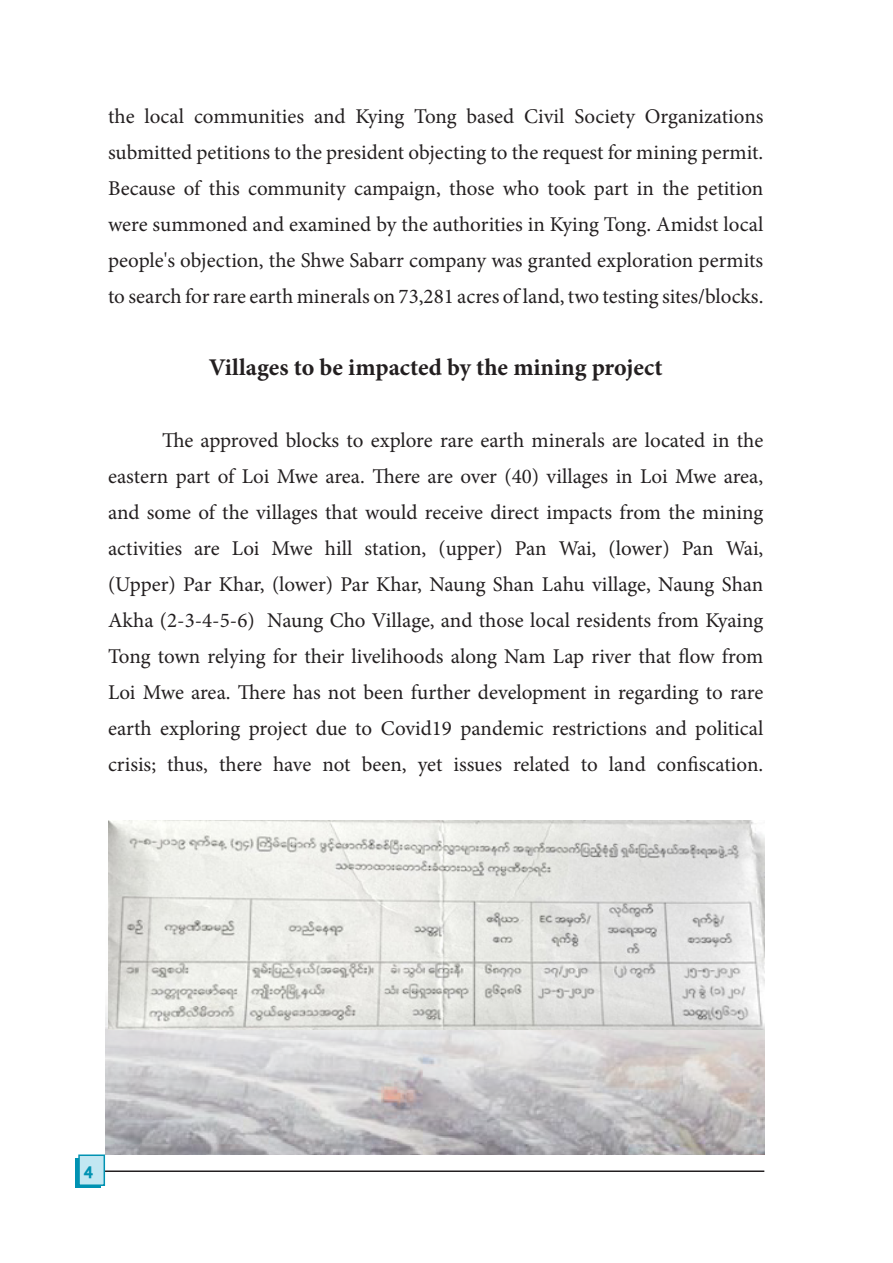
<style>
.page{position:relative;width:893px;height:1263px;background:#fff}
.page>*{position:absolute;margin:0;border:0;box-sizing:border-box;transform-origin:0 0}
.t1{font:700 24px "Minion Pro";color:#231f20}
.P1{font:21px/36px "Minion Pro";color:#231f20;text-align:justify}
.t2{font:700 18px "Pyidaungsu";color:#0092b2}
</style>
<div class="page">
<div style="left:76px;top:1158px;width:25px;height:30px;background:#0092b2"></div>
<div style="left:78px;top:1154px;width:27px;height:32px;background:#c2e7f2;border:2px solid #0092b2"></div>
<hr style="left:105px;top:1170px;width:659px;height:2px;background:#231f20">
<img style="left:105px;top:905px;width:659px;height:249px">
<img style="left:109px;top:821px;width:655px;height:209px">
<p class="P1" style="left:108px;top:99px;width:657px">the local communities and Kying Tong based Civil Society Organizations submitted petitions to the president objecting to the request for mining permit.<br>Because of this community campaign, those who took part in the petition were summoned and examined by the authorities in Kying Tong. Amidst local people's objection, the Shwe Sabarr company was granted exploration permits to search for rare earth minerals on 73,281 acres of land, two testing sites/blocks.</p>
<h1 class="t1" style="left:209px;top:351px;width:455px">Villages to be impacted by the mining project</h1>
<p class="P1" style="left:108px;top:423px;width:657px;text-indent:54px">The approved blocks to explore rare earth minerals are located in the eastern part of Loi Mwe area. There are over (40) villages in Loi Mwe area, and some of the villages that would receive direct impacts from the mining activities are Loi Mwe hill station, (upper) Pan Wai, (lower) Pan Wai, (Upper) Par Khar, (lower) Par Khar, Naung Shan Lahu village, Naung Shan Akha (2-3-4-5-6) Naung Cho Village, and those local residents from Kyaing Tong town relying for their livelihoods along Nam Lap river that flow from Loi Mwe area. There has not been further development in regarding to rare earth exploring project due to Covid19 pandemic restrictions and political crisis; thus, there have not been, yet issues related to land confiscation.</p>
<p class="t2" style="left:84px;top:1161px;width:10px">4</p>
</div>
